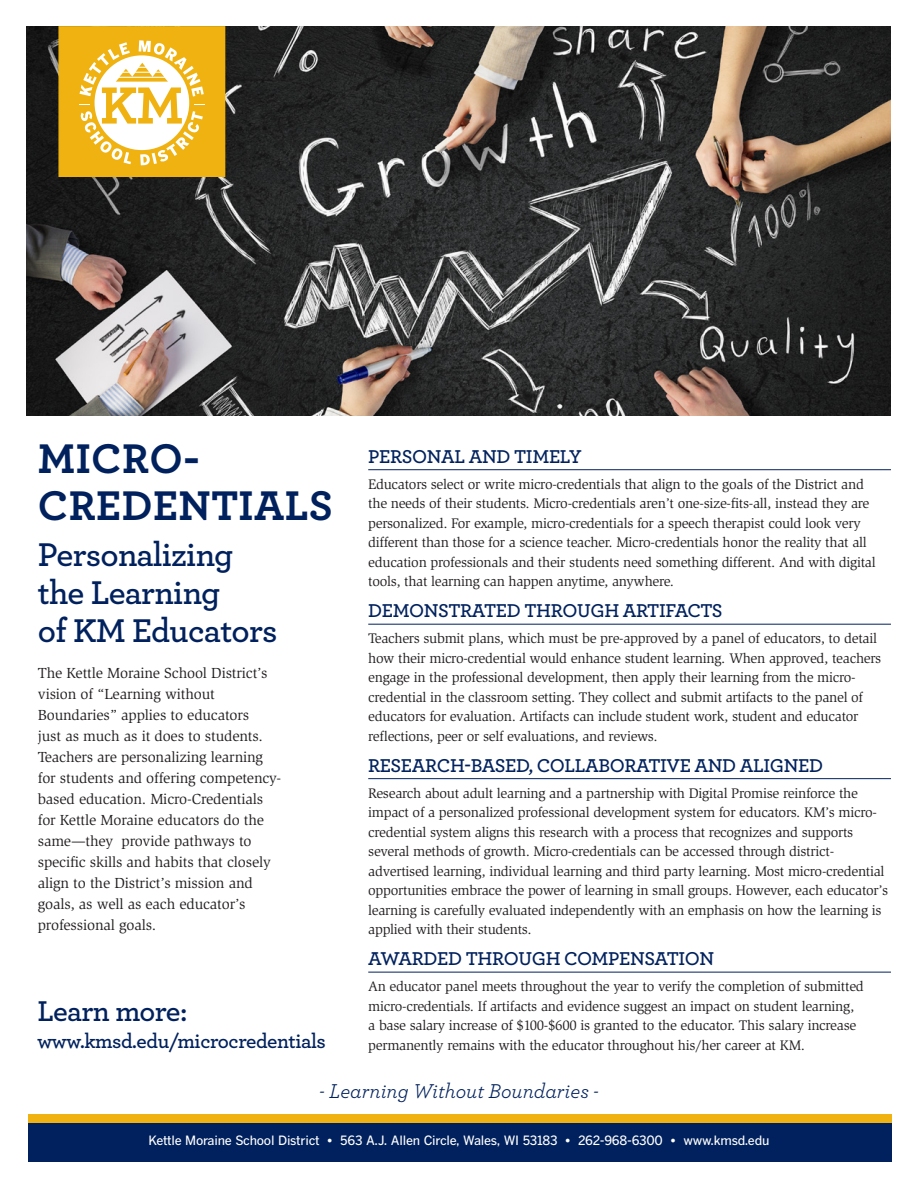
<style>
.page{position:relative;width:918px;height:1188px;background:#fff}
.page>*{position:absolute;margin:0;border:0;box-sizing:border-box;transform-origin:0 0}
.t1{font:700 43.5px/47.1px "Archer";letter-spacing:.01em;color:#00215d}
.t2{font:600 34.5px/38.1px "Archer";letter-spacing:-.02em;color:#00215d}
.t3{font:600 30px "Archer";letter-spacing:-.03em;color:#00215d}
.t4{font:600 21px "Archer";letter-spacing:-.02em;color:#00215d}
.t5{font:italic 21px "Archer";color:#00215d}
.t6{font:600 19.5px "Archer";letter-spacing:-.02em;color:#00215d}
.t7{font:15px/21px "Slimbach";letter-spacing:-.01em;color:#231f20}
.t8{font:14.25px/19.5px "Slimbach";letter-spacing:-.02em;color:#231f20}
.t9{font:500 12.75px "Benton Gothic";letter-spacing:-.02em;color:#fff}
</style>
<div class="page">
<img style="left:27px;top:26px;width:864px;height:390px">
<div style="left:58px;top:26px;width:167px;height:151px;background:#efb211;border:1px solid #efb211"></div>
<svg style="left:79px;top:40px;width:125px;height:125px"></svg>
<hr style="left:368px;top:469px;width:523px;height:1px;background:#00215d">
<hr style="left:368px;top:624px;width:523px;height:1px;background:#00215d">
<hr style="left:368px;top:778px;width:523px;height:1px;background:#00215d">
<hr style="left:368px;top:972px;width:523px;height:1px;background:#00215d">
<div style="left:28px;top:1115px;width:863px;height:38px;background:#efb211"></div>
<div style="left:28px;top:1123px;width:863px;height:38px;background:#00215d"></div>
<p class="t1" style="left:38px;top:432px;width:297px">MICRO-<br>CREDENTIALS</p>
<p class="t2" style="left:38px;top:534px;width:241px">Personalizing the Learning<br>of KM Educators</p>
<p class="t7" style="left:38px;top:663px;width:245px">The Kettle Moraine School District’s vision of “Learning without Boundaries” applies to educators<br>just as much as it does to students.<br>Teachers are personalizing learning for students and offering competency&shy;based education. Micro-Credentials for Kettle Moraine educators do the same—they provide pathways to specific skills and habits that closely align to the District’s mission and goals, as well as each educator’s professional goals.</p>
<p class="t3" style="left:38px;top:988px;width:151px">Learn more:</p>
<p class="t4" style="left:38px;top:1026px;width:290px">www.kmsd.edu/microcredentials</p>
<p class="t6" style="left:368px;top:442px;width:215px">PERSONAL AND TIMELY</p>
<p class="t8" style="left:368px;top:474px;width:509px">Educators select or write micro-credentials that align to the goals of the District and the needs of their students. Micro-credentials aren’t one-size-fits-all, instead they are personalized. For example, micro-credentials for a speech therapist could look very different than those for a science teacher. Micro-credentials honor the reality that all education professionals and their students need something different. And with digital tools, that learning can happen anytime, anywhere.</p>
<p class="t6" style="left:368px;top:596px;width:356px">DEMONSTRATED THROUGH ARTIFACTS</p>
<p class="t8" style="left:368px;top:629px;width:515px">Teachers submit plans, which must be pre-approved by a panel of educators, to detail how their micro-credential would enhance student learning. When approved, teachers engage in the professional development, then apply their learning from the micro&shy;credential in the classroom setting. They collect and submit artifacts to the panel of educators for evaluation. Artifacts can include student work, student and educator reflections, peer or self evaluations, and reviews.</p>
<p class="t6" style="left:368px;top:750px;width:456px">RESEARCH-BASED, COLLABORATIVE AND ALIGNED</p>
<p class="t8" style="left:368px;top:783px;width:522px">Research about adult learning and a partnership with Digital Promise reinforce the impact of a personalized professional development system for educators. KM’s micro&shy;credential system aligns this research with a process that recognizes and supports several methods of growth. Micro-credentials can be accessed through district&shy;advertised learning, individual learning and third party learning. Most micro-credential opportunities embrace the power of learning in small groups. However, each educator’s learning is carefully evaluated independently with an emphasis on how the learning is applied with their students.</p>
<p class="t6" style="left:368px;top:944px;width:348px">AWARDED THROUGH COMPENSATION</p>
<p class="t8" style="left:368px;top:977px;width:497px">An educator panel meets throughout the year to verify the completion of submitted micro-credentials. If artifacts and evidence suggest an impact on student learning, a base salary increase of $100-$600 is granted to the educator. This salary increase permanently remains with the educator throughout his/her career at KM.</p>
<p class="t5" style="left:320px;top:1076px;width:280px">- Learning Without Boundaries -</p>
<p class="t9" style="left:148px;top:1133px;width:623px">Kettle Moraine School District • 563 A.J. Allen Circle, Wales, WI 53183 • 262-968-6300 • www.kmsd.edu</p>
</div>
